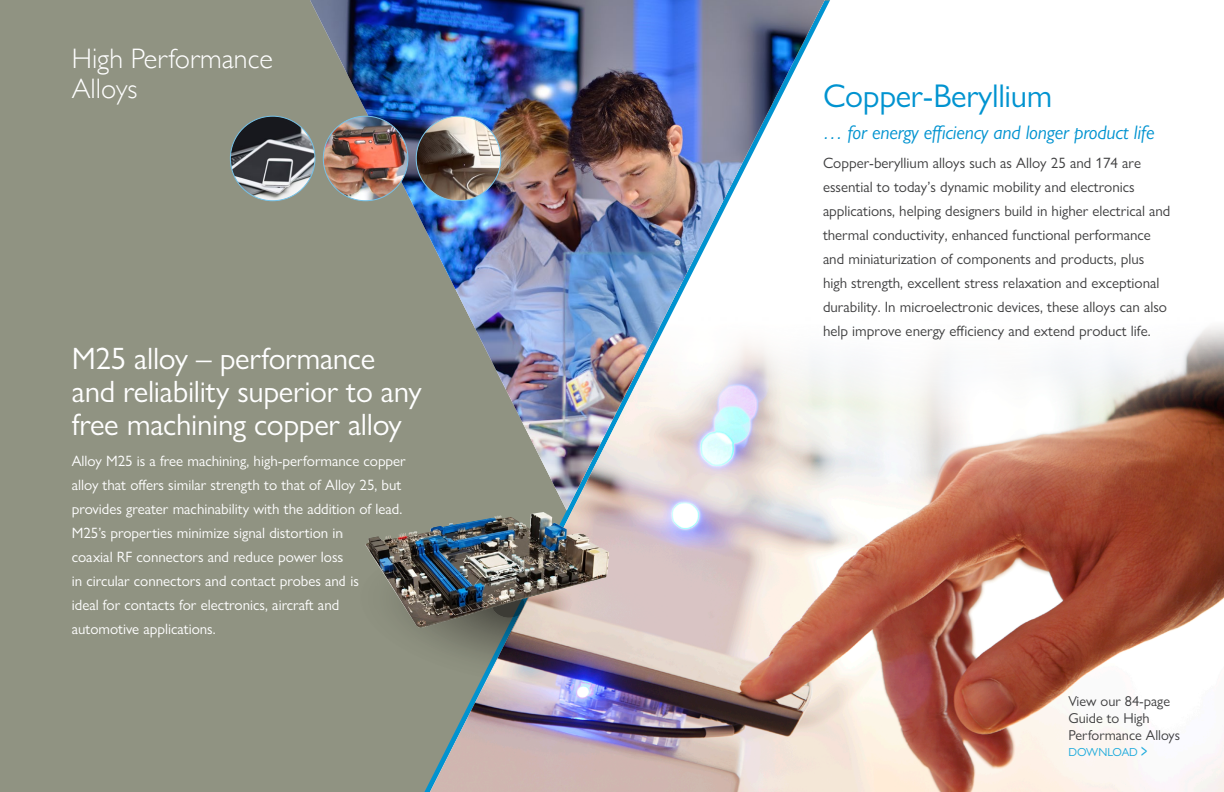
<style>
.page{position:relative;width:1224px;height:792px;background:#fff}
.page>*{position:absolute;margin:0;border:0;box-sizing:border-box;transform-origin:0 0}
.t1{font:33px "Gill Sans Nova";letter-spacing:-.01em;color:#0093d0}
.A_A_A_headline_2{font:31px/33px "Gill Sans Nova";letter-spacing:-.01em;color:#fff}
.t2{font:300 28.1px/30px "Gill Sans";color:#fff}
.t3{font:italic 19.7px "Gill Sans Nova";letter-spacing:-.01em;color:#0093d0}
.t4{font:15px/24px "Gill Sans Nova";color:#3e3e3f}
.body_copy_2025{font:15px/24px "Gill Sans Nova";color:#fff}
.t5{font:14.4px/17.2px "Gill Sans Nova";color:#3e3e3f}
.t6{font:11.7px "Gill Sans Nova";color:#1baadc}
.s1{font-size:20.2px}
</style>
<div class="page">
<div style="left:0;top:0;width:908px;height:792px;background:#909382"></div>
<div style="left:825px;top:0;width:83px;height:40px;background:#fff"></div>
<img style="left:430px;top:40px;width:794px;height:752px">
<img style="left:310px;top:0;width:515px;height:511px">
<img style="left:230px;top:116px;width:85px;height:85px;border-radius:42px">
<img style="left:323px;top:116px;width:85px;height:85px;border-radius:42px">
<img style="left:416px;top:116px;width:85px;height:85px;border-radius:42px">
<svg style="left:413px;top:628px;width:143px;height:79px"></svg>
<img style="left:365px;top:512px;width:244px;height:116px">
<p class="t2" style="left:72px;top:42px;width:203px">High Performance<br>Alloys</p>
<p class="A_A_A_headline_2" style="left:72px;top:342px;width:351px">M25 alloy – performance and reliability superior to any free machining copper alloy</p>
<p class="body_copy_2025" style="left:72px;top:449px;width:336px">Alloy M25 is a free machining, high-performance copper alloy that offers similar strength to that of Alloy 25, but provides greater machinability with the addition of lead.<br>M25’s properties minimize signal distortion in<br>coaxial RF connectors and reduce power loss<br>in circular connectors and contact probes and is<br>ideal for contacts for electronics, aircraft and automotive applications.</p>
<p class="t1" style="left:823px;top:76px;width:231px">Copper-Beryllium</p>
<p class="t3" style="left:823px;top:121px;width:333px">… for energy efficiency and longer product life</p>
<p class="t4" style="left:823px;top:151px;width:349px">Copper-beryllium alloys such as Alloy 25 and 174 are essential to today’s dynamic mobility and electronics applications, helping designers build in higher electrical and thermal conductivity, enhanced functional performance and miniaturization of components and products, plus high strength, excellent stress relaxation and exceptional durability. In microelectronic devices, these alloys can also help improve energy efficiency and extend product life.</p>
<p class="t5" style="left:1068px;top:692px;width:113px">View our 84-page<br>Guide to High<br>Performance Alloys</p>
<p class="t6" style="left:1068px;top:744px;width:80px">DOWNLOAD <span class="s1">&gt;</span></p>
</div>
